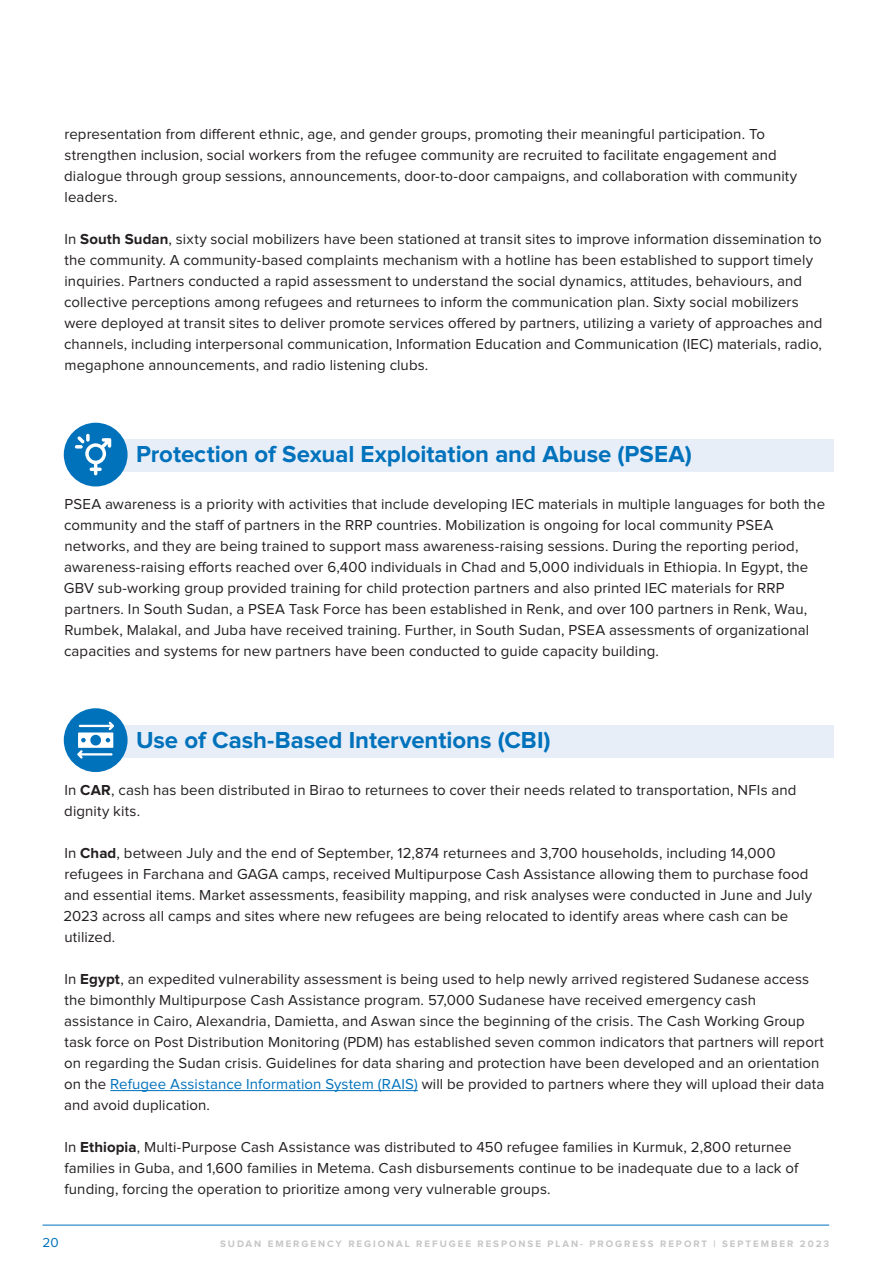
<style>
.page{position:relative;width:893px;height:1263px;background:#fff}
.page>*{position:absolute;margin:0;border:0;box-sizing:border-box;transform-origin:0 0}
.Headline_16_icon{font:700 24px "Proxima Nova";letter-spacing:-.005em;color:#0072bc}
.Text-ALIGNED{font:15px/21px "Proxima Nova";letter-spacing:.005em;color:#231f20}
.t1{font:13.5px "Proxima Nova";color:#0072bc}
.t2{font:700 9.75px "Proxima Nova";letter-spacing:.2em;color:#c7c6c7}
.s1{font-weight:700}
.s2{color:#0072bc}
</style>
<div class="page">
<hr style="left:43px;top:1225px;width:786px;height:1px;background:#0072bc">
<div style="left:72px;top:439px;width:761px;height:33px;background:#e8eef8"></div>
<div style="left:64px;top:423px;width:64px;height:63px;background:#0072bc;border-radius:50%"></div>
<svg style="left:75px;top:434px;width:36px;height:41px"></svg>
<div style="left:72px;top:725px;width:761px;height:32px;background:#e8eef8"></div>
<div style="left:64px;top:708px;width:64px;height:64px;background:#0072bc;border-radius:50%"></div>
<svg style="left:77px;top:722px;width:37px;height:36px"></svg>
<hr style="left:110px;top:1090px;width:308px;height:1px;background:#0072bc">
<p class="Text-ALIGNED" style="left:64px;top:125px;width:734px">representation from different ethnic, age, and gender groups, promoting their meaningful participation. To strengthen inclusion, social workers from the refugee community are recruited to facilitate engagement and dialogue through group sessions, announcements, door-to-door campaigns, and collaboration with community leaders.</p>
<p class="Text-ALIGNED" style="left:64px;top:230px;width:760px">In <span class="s1">South Sudan</span>, sixty social mobilizers have been stationed at transit sites to improve information dissemination to the community. A community-based complaints mechanism with a hotline has been established to support timely inquiries. Partners conducted a rapid assessment to understand the social dynamics, attitudes, behaviours, and collective perceptions among refugees and returnees to inform the communication plan. Sixty social mobilizers were deployed at transit sites to deliver promote services offered by partners, utilizing a variety of approaches and channels, including interpersonal communication, Information Education and Communication (IEC) materials, radio, megaphone announcements, and radio listening clubs.</p>
<p class="Headline_16_icon" style="left:136px;top:443px;width:557px">Protection of Sexual Exploitation and Abuse (PSEA)</p>
<p class="Text-ALIGNED" style="left:64px;top:494px;width:763px">PSEA awareness is a priority with activities that include developing IEC materials in multiple languages for both the community and the staff of partners in the RRP countries. Mobilization is ongoing for local community PSEA networks, and they are being trained to support mass awareness-raising sessions. During the reporting period, awareness-raising efforts reached over 6,400 individuals in Chad and 5,000 individuals in Ethiopia. In Egypt, the GBV sub-working group provided training for child protection partners and also printed IEC materials for RRP partners. In South Sudan, a PSEA Task Force has been established in Renk, and over 100 partners in Renk, Wau, Rumbek, Malakal, and Juba have received training. Further, in South Sudan, PSEA assessments of organizational capacities and systems for new partners have been conducted to guide capacity building.</p>
<p class="Headline_16_icon" style="left:136px;top:729px;width:416px">Use of Cash-Based Interventions (CBI)</p>
<p class="Text-ALIGNED" style="left:64px;top:780px;width:734px">In <span class="s1">CAR</span>, cash has been distributed in Birao to returnees to cover their needs related to transportation, NFIs and dignity kits.</p>
<p class="Text-ALIGNED" style="left:64px;top:843px;width:750px">In <span class="s1">Chad</span>, between July and the end of September, 12,874 returnees and 3,700 households, including 14,000 refugees in Farchana and GAGA camps, received Multipurpose Cash Assistance allowing them to purchase food and essential items. Market assessments, feasibility mapping, and risk analyses were conducted in June and July 2023 across all camps and sites where new refugees are being relocated to identify areas where cash can be utilized.</p>
<p class="Text-ALIGNED" style="left:64px;top:969px;width:762px">In <span class="s1">Egypt</span>, an expedited vulnerability assessment is being used to help newly arrived registered Sudanese access the bimonthly Multipurpose Cash Assistance program. 57,000 Sudanese have received emergency cash assistance in Cairo, Alexandria, Damietta, and Aswan since the beginning of the crisis. The Cash Working Group task force on Post Distribution Monitoring (PDM) has established seven common indicators that partners will report on regarding the Sudan crisis. Guidelines for data sharing and protection have been developed and an orientation on the <span class="s2">Refugee Assistance Information System (RAIS)</span> will be provided to partners where they will upload their data and avoid duplication.</p>
<p class="Text-ALIGNED" style="left:64px;top:1137px;width:735px">In <span class="s1">Ethiopia</span>, Multi-Purpose Cash Assistance was distributed to 450 refugee families in Kurmuk, 2,800 returnee families in Guba, and 1,600 families in Metema. Cash disbursements continue to be inadequate due to a lack of funding, forcing the operation to prioritize among very vulnerable groups.</p>
<p class="t1" style="left:43px;top:1236px;width:18px">20</p>
<p class="t2" style="left:220px;top:1239px;width:611px">SUDAN EMERGENCY REGIONAL REFUGEE RESPONSE PLAN- PROGRESS REPORT | SEPTEMBER 2023</p>
</div>
